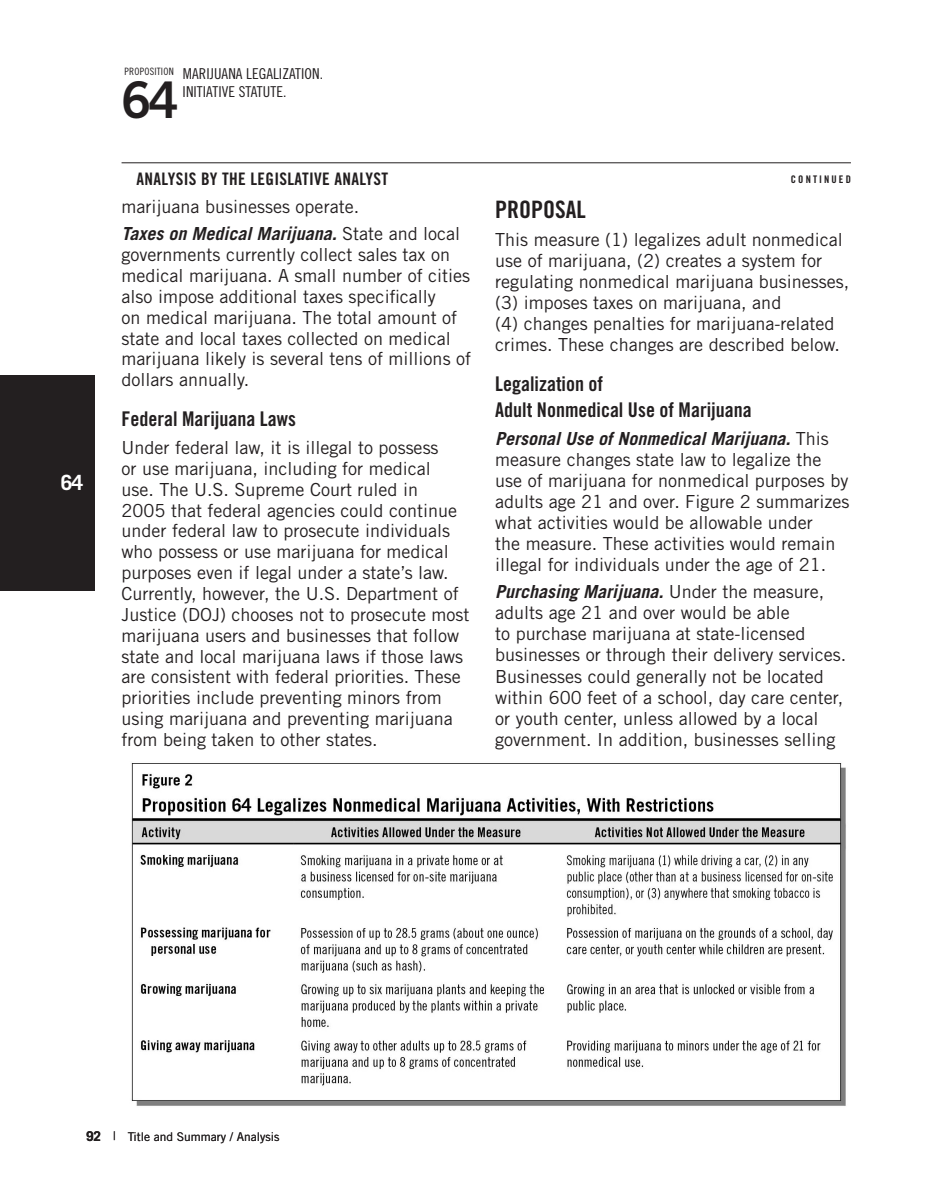
<style>
.page{position:relative;width:932px;height:1188px;background:#fff}
.page>*{position:absolute;margin:0;border:0;box-sizing:border-box;transform-origin:0 0}
.t1{font:50.7px "Trade Gothic Bold Two";color:#231f20}
.t2{font:24px "Trade Gothic Bold Cond Twenty";color:#231f20}
.t3{font:700 21px "Trade Gothic";color:#fff}
.t4{font:20.25px/25.2px "Trade Gothic Bold Cond Twenty";color:#231f20}
.t5{font:18px/20.9px "Trade Gothic";color:#231f20}
.t6{font:17.25px "Trade Gothic Bold Cond Twenty";letter-spacing:.02em;color:#231f20}
.t7{font:15px/18.3px "Trade Gothic Cond Eighteen";letter-spacing:.005em;color:#231f20}
.t8{font:12px "Trade Gothic";color:#231f20}
.t9{font:10.5px "Trade Gothic Bold Cond Twenty";letter-spacing:.2em;color:#231f20}
.s1{font-weight:700;font-style:italic}
.s2{font-weight:700;font-size:13.5px}
</style>
<div class="page">
<div style="left:0;top:375px;width:94px;height:216px;background:#231f20"></div>
<hr style="left:122px;top:162px;width:728px;height:1px;background:#231f20">
<img style="left:131px;top:763px;width:715px;height:343px">
<p class="t7" style="left:183px;top:65px;width:142px;text-indent:-58px"><sup>PROPOSITION</sup> MARIJUANA LEGALIZATION.<br>INITIATIVE STATUTE.</p>
<h1 class="t1" style="left:121px;top:68px;width:59px">64</h1>
<p class="t3" style="left:61px;top:470px;width:24px">64</p>
<p class="t6" style="left:136px;top:168px;width:253px">ANALYSIS BY THE LEGISLATIVE ANALYST</p>
<p class="t9" style="left:791px;top:173px;width:61px">CONTINUED</p>
<p class="t5" style="left:122px;top:193px;width:340px;line-height:26.8px">marijuana businesses operate.<br><span class="s1">Taxes on Medical Marijuana.</span> State and local</p>
<p class="t5" style="left:122px;top:244px;width:351px">governments currently collect sales tax on medical marijuana. A small number of cities also impose additional taxes specifically<br>on medical marijuana. The total amount of state and local taxes collected on medical marijuana likely is several tens of millions of dollars annually.</p>
<p class="t4" style="left:122px;top:406px;width:176px">Federal Marijuana Laws</p>
<p class="t5" style="left:122px;top:437px;width:349px">Under federal law, it is illegal to possess<br>or use marijuana, including for medical<br>use. The U.S. Supreme Court ruled in<br>2005 that federal agencies could continue under federal law to prosecute individuals who possess or use marijuana for medical purposes even if legal under a state’s law.<br>Currently, however, the U.S. Department of Justice (DOJ) chooses not to prosecute most marijuana users and businesses that follow state and local marijuana laws if those laws are consistent with federal priorities. These priorities include preventing minors from using marijuana and preventing marijuana from being taken to other states.</p>
<h2 class="t2" style="left:495px;top:195px;width:92px">PROPOSAL</h2>
<p class="t5" style="left:495px;top:228px;width:356px">This measure (1) legalizes adult nonmedical use of marijuana, (2) creates a system for regulating nonmedical marijuana businesses, (3) imposes taxes on marijuana, and<br>(4) changes penalties for marijuana-related crimes. These changes are described below.</p>
<p class="t4" style="left:495px;top:371px;width:258px">Legalization of<br>Adult Nonmedical Use of Marijuana</p>
<p class="t5" style="left:495px;top:427px;width:355px"><span class="s1">Personal Use of Nonmedical Marijuana.</span> This measure changes state law to legalize the use of marijuana for nonmedical purposes by adults age 21 and over. Figure 2 summarizes what activities would be allowable under<br>the measure. These activities would remain illegal for individuals under the age of 21.</p>
<p class="t5" style="left:495px;top:581px;width:352px"><span class="s1">Purchasing Marijuana.</span> Under the measure, adults age 21 and over would be able<br>to purchase marijuana at state-licensed businesses or through their delivery services.<br>Businesses could generally not be located within 600 feet of a school, day care center, or youth center, unless allowed by a local government. In addition, businesses selling</p>
<p class="t8" style="left:86px;top:1130px;width:195px"><span class="s2">92</span> | Title and Summary / Analysis</p>
</div>
